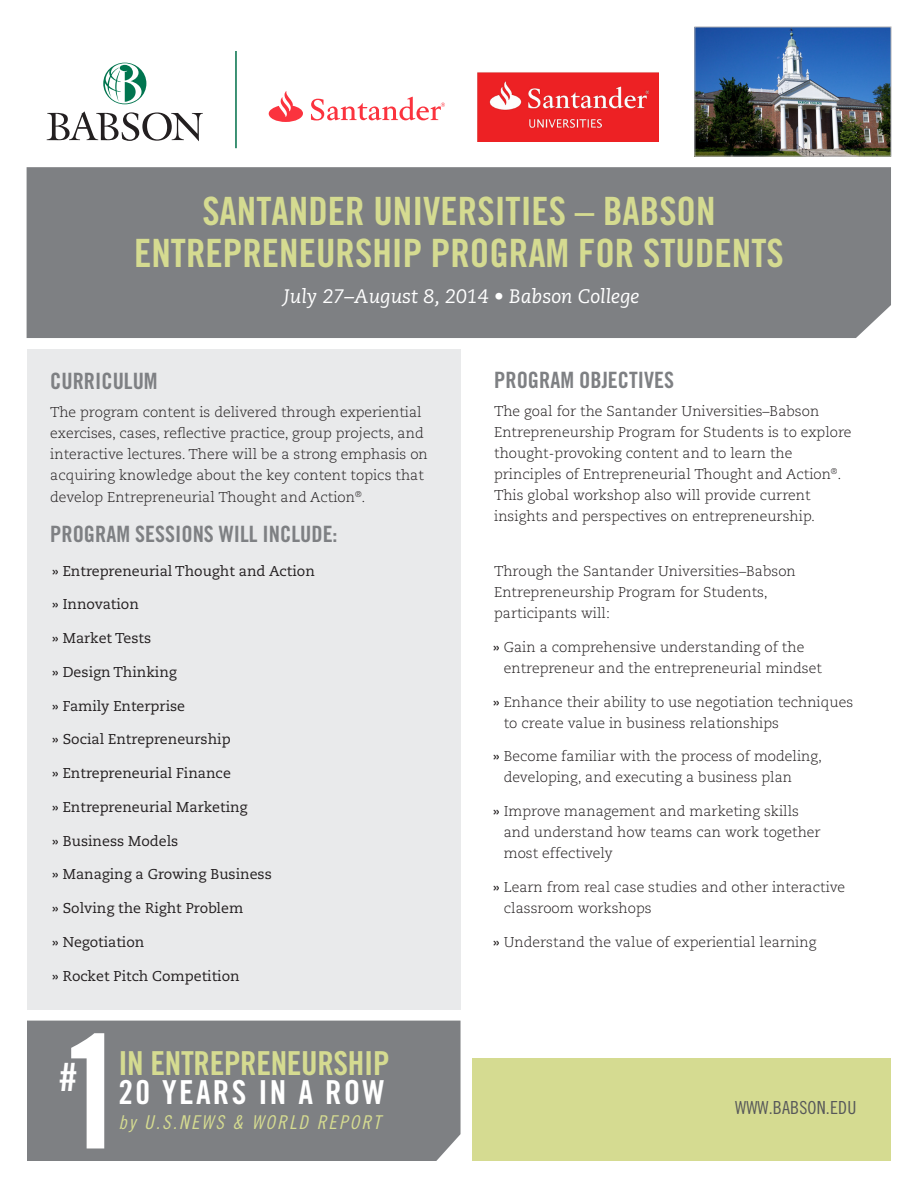
<style>
.page{position:relative;width:918px;height:1188px;background:#fff}
.page>*{position:absolute;margin:0;border:0;box-sizing:border-box;transform-origin:0 0}
.t1{font:157.5px "Trade Gothic Bold Cond Twenty";color:#fff}
.t2{font:39px "Trade Gothic Bold Cond Twenty";color:#d5db91}
.t3{font:39px "Trade Gothic Bold Cond Twenty";color:#fff}
.t4{font:33px "Trade Gothic Bold Cond Twenty";letter-spacing:-.01em;color:#d5db91}
.t5{font:33px "Trade Gothic Bold Cond Twenty";letter-spacing:.07em;color:#fff}
.t6{font:22.5px "Trade Gothic Bold Cond Twenty";color:#7e8083}
.t7{font:italic 19.5px "Caecilia";color:#fff}
.t8{font:19.05px "Trade Gothic Cond Eighteen Obl";letter-spacing:.115em;color:#d5db91}
.t9{font:18px "Trade Gothic Cond Eighteen";letter-spacing:.01em;color:#57585a}
.t10{font:300 14.25px/21px "Caecilia";color:#231f20}
.t11{font:14.25px "Caecilia";color:#231f20}
.s1{font-weight:400}
</style>
<div class="page">
<div style="left:27px;top:167px;width:864px;height:171px;background:#7e8083"></div>
<div style="left:27px;top:349px;width:434px;height:661px;background:#e9eaeb"></div>
<div style="left:27px;top:1021px;width:434px;height:140px;background:#7e8083"></div>
<div style="left:472px;top:1058px;width:419px;height:103px;background:#d5db91"></div>
<img style="left:696px;top:29px;width:193px;height:126px">
<div style="left:694px;top:27px;width:197px;height:130px;border:1px solid #aeafb3"></div>
<svg style="left:103px;top:63px;width:43px;height:41px"></svg>
<svg style="left:47px;top:111px;width:156px;height:30px"></svg>
<hr style="left:235px;top:51px;width:2px;height:97px;background:#007049">
<img style="left:477px;top:72px;width:181px;height:69px">
<svg style="left:269px;top:91px;width:34px;height:31px"></svg>
<svg style="left:311px;top:97px;width:134px;height:24px"></svg>
<p class="t2" style="left:202px;top:188px;width:515px">SANTANDER UNIVERSITIES – BABSON</p>
<p class="t2" style="left:134px;top:230px;width:651px">ENTREPRENEURSHIP PROGRAM FOR STUDENTS</p>
<p class="t7" style="left:284px;top:286px;width:357px">July 27–August 8, 2014 • Babson College</p>
<p class="t6" style="left:50px;top:367px;width:109px">CURRICULUM</p>
<p class="t10" style="left:50px;top:402px;width:379px">The program content is delivered through experiential exercises, cases, reflective practice, group projects, and interactive lectures. There will be a strong emphasis on acquiring knowledge about the key content topics that</p>
<p class="t10" style="left:50px;top:487px;width:317px">develop Entrepreneurial Thought and Action<sup>®</sup>.</p>
<p class="t6" style="left:50px;top:520px;width:289px">PROGRAM SESSIONS WILL INCLUDE:</p>
<p class="t11" style="left:52px;top:562px;width:265px">» Entrepreneurial Thought and Action</p>
<p class="t11" style="left:52px;top:596px;width:89px">» Innovation</p>
<p class="t11" style="left:52px;top:630px;width:101px">» Market Tests</p>
<p class="t11" style="left:52px;top:664px;width:127px">» Design Thinking</p>
<p class="t11" style="left:52px;top:697px;width:135px">» Family Enterprise</p>
<p class="t11" style="left:52px;top:731px;width:180px">» Social Entrepreneurship</p>
<p class="t11" style="left:52px;top:765px;width:181px">» Entrepreneurial Finance</p>
<p class="t11" style="left:52px;top:799px;width:197px">» Entrepreneurial Marketing</p>
<p class="t11" style="left:52px;top:832px;width:128px">» Business Models</p>
<p class="t11" style="left:52px;top:866px;width:222px">» Managing a Growing Business</p>
<p class="t11" style="left:52px;top:900px;width:193px">» Solving the Right Problem</p>
<p class="t11" style="left:52px;top:934px;width:94px">» Negotiation</p>
<p class="t11" style="left:52px;top:967px;width:189px">» Rocket Pitch Competition</p>
<p class="t1" style="left:59px;top:997px;width:71px">1</p>
<p class="t3" style="left:60px;top:1053px;width:19px">#</p>
<p class="t4" style="left:118px;top:1043px;width:273px">IN ENTREPRENEURSHIP</p>
<p class="t5" style="left:118px;top:1072px;width:268px">20 YEARS IN A ROW</p>
<p class="t8" style="left:118px;top:1111px;width:264px">by U.S.NEWS &amp; WORLD REPORT</p>
<p class="t6" style="left:494px;top:366px;width:181px">PROGRAM OBJECTIVES</p>
<p class="t10" style="left:494px;top:400px;width:359px">The goal for the Santander Universities–Babson Entrepreneurship Program for Students is to explore thought-provoking content and to learn the principles of Entrepreneurial Thought and Action<sup>®</sup>.<br>This global workshop also will provide current insights and perspectives on entrepreneurship.</p>
<p class="t10" style="left:494px;top:561px;width:303px">Through the Santander Universities–Babson<br>Entrepreneurship Program for Students, participants will:</p>
<p class="t10" style="left:504px;top:637px;width:320px;text-indent:-11px"><span class="s1">»</span> Gain a comprehensive understanding of the entrepreneur and the entrepreneurial mindset</p>
<p class="t10" style="left:504px;top:691px;width:351px;text-indent:-11px"><span class="s1">»</span> Enhance their ability to use negotiation techniques to create value in business relationships</p>
<p class="t10" style="left:504px;top:746px;width:320px;text-indent:-11px"><span class="s1">»</span> Become familiar with the process of modeling, developing, and executing a business plan</p>
<p class="t10" style="left:504px;top:801px;width:318px;text-indent:-11px"><span class="s1">»</span> Improve management and marketing skills and understand how teams can work together most effectively</p>
<p class="t10" style="left:504px;top:877px;width:343px;text-indent:-11px"><span class="s1">»</span> Learn from real case studies and other interactive classroom workshops</p>
<p class="t10" style="left:493px;top:931px;width:325px"><span class="s1">»</span> Understand the value of experiential learning</p>
<p class="t9" style="left:735px;top:1097px;width:123px">WWW.BABSON.EDU</p>
</div>
